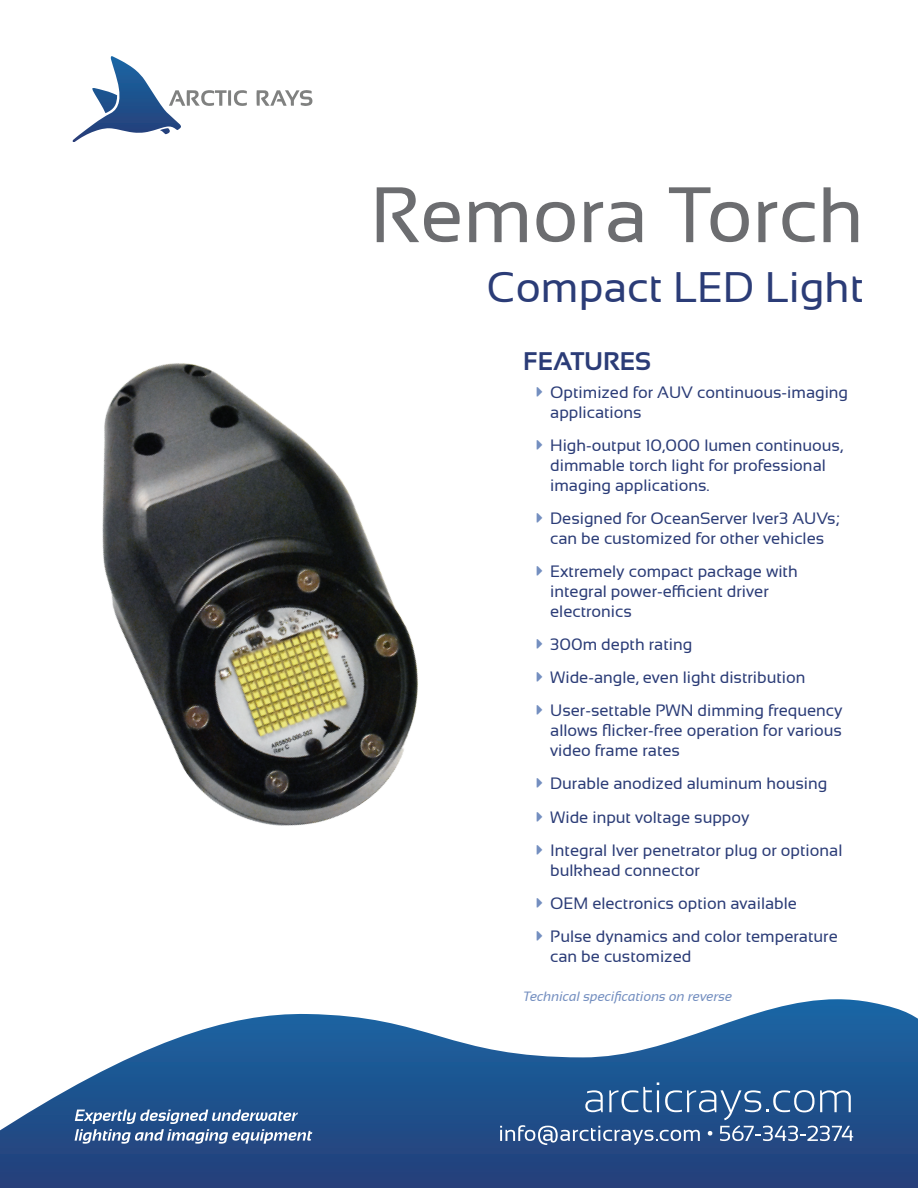
<style>
.page{position:relative;width:918px;height:1188px;background:#fff}
.page>*{position:absolute;margin:0;border:0;box-sizing:border-box;transform-origin:0 0}
.t1{font:78.45px "Sansation";color:#6c6d70}
.t2{font:42.75px "Sansation";color:#2b3c77}
.t3{font:700 25.5px "Sansation";color:#2b3c77}
.t4{font:16.5px/19.8px "Sansation";color:#2b3c77}
.t5{font:italic 13.5px "Sansation";color:#748fc0}
.s1{color:#748fc0}
</style>
<div class="page">
<svg style="left:256px;top:90px;width:57px;height:16px"></svg>
<svg style="left:73px;top:56px;width:174px;height:86px"></svg>
<svg style="left:0;top:999px;width:918px;height:189px"></svg>
<svg style="left:75px;top:1110px;width:237px;height:34px"></svg>
<svg style="left:500px;top:1082px;width:353px;height:63px"></svg>
<img style="left:102px;top:363px;width:316px;height:463px">
<h1 class="t1" style="left:370px;top:171px;width:495px">Remora Torch</h1>
<h2 class="t2" style="left:487px;top:264px;width:379px">Compact LED Light</h2>
<h3 class="t3" style="left:523px;top:346px;width:129px">FEATURES</h3>
<p class="t4" style="left:550px;top:382px;width:300px;text-indent:-13px"><span class="s1">→</span> Optimized for AUV continuous-imaging applications</p>
<p class="t4" style="left:550px;top:435px;width:294px;text-indent:-13px"><span class="s1">→</span> High-output 10,000 lumen continuous, dimmable torch light for professional imaging applications.</p>
<p class="t4" style="left:537px;top:508px;width:305px;text-align:center"><span class="s1">→</span> Designed for OceanServer Iver3 AUVs; can be customized for other vehicles</p>
<p class="t4" style="left:550px;top:561px;width:249px;text-indent:-13px"><span class="s1">→</span> Extremely compact package with integral power-efficient driver electronics</p>
<p class="t4" style="left:537px;top:634px;width:157px"><span class="s1">→</span> 300m depth rating</p>
<p class="t4" style="left:537px;top:668px;width:270px"><span class="s1">→</span> Wide-angle, even light distribution</p>
<p class="t4" style="left:550px;top:701px;width:294px;text-align:justify;text-indent:-13px"><span class="s1">→</span> User-settable PWN dimming frequency allows flicker-free operation for various video frame rates</p>
<p class="t4" style="left:537px;top:774px;width:292px"><span class="s1">→</span> Durable anodized aluminum housing</p>
<p class="t4" style="left:537px;top:807px;width:214px"><span class="s1">→</span> Wide input voltage suppoy</p>
<p class="t4" style="left:550px;top:840px;width:294px;text-indent:-13px"><span class="s1">→</span> Integral Iver penetrator plug or optional bulkhead connector</p>
<p class="t4" style="left:537px;top:893px;width:262px"><span class="s1">→</span> OEM electronics option available</p>
<p class="t4" style="left:550px;top:927px;width:289px;text-indent:-13px"><span class="s1">→</span> Pulse dynamics and color temperature can be customized</p>
<p class="t5" style="left:523px;top:989px;width:211px">Technical specifications on reverse</p>
</div>
